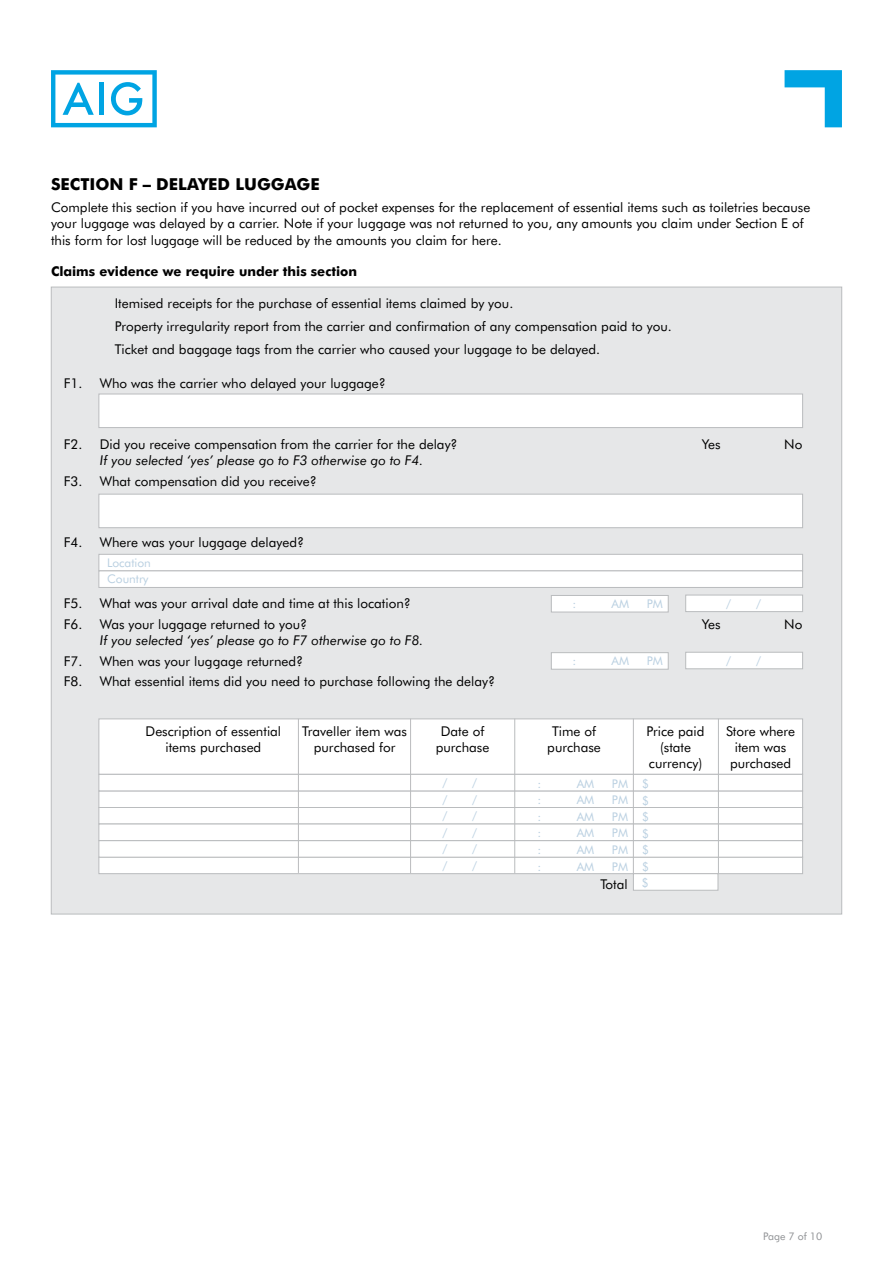
<style>
.page{position:relative;width:893px;height:1263px;background:#fff}
.page>*{position:absolute;margin:0;border:0;box-sizing:border-box;transform-origin:0 0}
.t1{font:700 16.5px "AIG Futura";color:#000}
.t2{font:13.5px/16.2px "AIG Futura";color:#000;text-align:center}
.t3{font:italic 13.5px "AIG Futura";color:#000}
.t4{font:700 13.5px "AIG Futura";color:#000}
.t5{font:12px/16.6px "AIG Futura";color:#bad0e1}
.t6{font:10.5px "AIG Futura";color:#8f9194}
.s1{font-size:12px;color:#bad0e1}
</style>
<div class="page">
<svg style="left:785px;top:70px;width:57px;height:57px"></svg>
<svg style="left:51px;top:70px;width:106px;height:57px"></svg>
<div style="left:51px;top:287px;width:791px;height:627px;background:#e6e7e8;border:1px solid #babcbe"></div>
<div style="left:99px;top:394px;width:704px;height:34px;background:#fff;border:1px solid #babcbe"></div>
<div style="left:99px;top:494px;width:704px;height:34px;background:#fff;border:1px solid #babcbe"></div>
<div style="left:99px;top:554px;width:704px;height:17px;background:#fff;border:1px solid #babcbe"></div>
<div style="left:99px;top:571px;width:704px;height:17px;background:#fff;border:1px solid #babcbe"></div>
<div style="left:99px;top:719px;width:704px;height:55px;background:#fff;border:1px solid #babcbe"></div>
<div style="left:99px;top:857px;width:704px;height:17px;background:#fff;border:1px solid #babcbe"></div>
<div style="left:99px;top:807px;width:704px;height:17px;background:#fff;border:1px solid #babcbe"></div>
<div style="left:99px;top:840px;width:704px;height:17px;background:#fff;border:1px solid #babcbe"></div>
<div style="left:99px;top:791px;width:704px;height:17px;background:#fff;border:1px solid #babcbe"></div>
<div style="left:99px;top:824px;width:704px;height:17px;background:#fff;border:1px solid #babcbe"></div>
<div style="left:99px;top:774px;width:704px;height:17px;background:#fff;border:1px solid #babcbe"></div>
<hr style="left:718px;top:719px;width:1px;height:154px;background:#babcbe">
<hr style="left:633px;top:719px;width:1px;height:154px;background:#babcbe">
<hr style="left:514px;top:719px;width:1px;height:154px;background:#babcbe">
<hr style="left:410px;top:719px;width:1px;height:154px;background:#babcbe">
<hr style="left:298px;top:719px;width:1px;height:154px;background:#babcbe">
<div style="left:633px;top:873px;width:85px;height:17px;background:#fff;border:1px solid #babcbe"></div>
<div style="left:551px;top:595px;width:117px;height:17px;background:#fff;border:1px solid #babcbe"></div>
<div style="left:685px;top:595px;width:118px;height:17px;background:#fff;border:1px solid #babcbe"></div>
<div style="left:551px;top:652px;width:117px;height:17px;background:#fff;border:1px solid #babcbe"></div>
<div style="left:685px;top:652px;width:118px;height:17px;background:#fff;border:1px solid #babcbe"></div>
<p class="t1" style="left:51px;top:174px;width:270px">SECTION F – DELAYED LUGGAGE</p>
<p class="t2" style="left:51px;top:199px;width:761px;text-align:left">Complete this section if you have incurred out of pocket expenses for the replacement of essential items such as toiletries because your luggage was delayed by a carrier. Note if your luggage was not returned to you, any amounts you claim under Section E of this form for lost luggage will be reduced by the amounts you claim for here.</p>
<p class="t4" style="left:51px;top:263px;width:308px">Claims evidence we require under this section</p>
<p class="t2" style="left:115px;top:292px;width:558px;line-height:23px;text-align:left">Itemised receipts for the purchase of essential items claimed by you.<br>Property irregularity report from the carrier and confirmation of any compensation paid to you.<br>Ticket and baggage tags from the carrier who caused your luggage to be delayed.</p>
<p class="t2" style="left:64px;top:375px;width:323px">F1. Who was the carrier who delayed your luggage?</p>
<p class="t2" style="left:64px;top:436px;width:395px">F2. Did you receive compensation from the carrier for the delay?</p>
<p class="t3" style="left:100px;top:452px;width:325px">If you selected ‘yes’ please go to F3 otherwise go to F4.</p>
<p class="t2" style="left:64px;top:473px;width:255px">F3. What compensation did you receive?</p>
<p class="t2" style="left:64px;top:534px;width:242px">F4. Where was your luggage delayed?</p>
<p class="t5" style="left:107px;top:555px;width:45px;line-height:16.2px">Location<br>Country</p>
<p class="t2" style="left:64px;top:593px;width:349px;line-height:20.4px;text-align:left">F5. What was your arrival date and time at this location?<br>F6. Was your luggage returned to you?</p>
<p class="t3" style="left:100px;top:632px;width:325px">If you selected ‘yes’ please go to F7 otherwise go to F8.</p>
<p class="t2" style="left:64px;top:650px;width:433px;line-height:20.4px;text-align:left">F7. When was your luggage returned?<br>F8. What essential items did you need to purchase following the delay?</p>
<p class="t2" style="left:702px;top:436px;width:20px">Yes</p>
<p class="t2" style="left:784px;top:436px;width:20px">No</p>
<p class="t5" style="left:572px;top:595px;width:5px">:</p>
<p class="t5" style="left:612px;top:595px;width:19px">AM</p>
<p class="t5" style="left:647px;top:595px;width:18px">PM</p>
<p class="t5" style="left:726px;top:595px;width:7px">/</p>
<p class="t5" style="left:756px;top:595px;width:7px">/</p>
<p class="t2" style="left:702px;top:616px;width:20px">Yes</p>
<p class="t2" style="left:784px;top:616px;width:20px">No</p>
<p class="t5" style="left:572px;top:653px;width:5px">:</p>
<p class="t5" style="left:612px;top:653px;width:19px">AM</p>
<p class="t5" style="left:647px;top:653px;width:18px">PM</p>
<p class="t5" style="left:726px;top:652px;width:7px">/</p>
<p class="t5" style="left:756px;top:652px;width:7px">/</p>
<p class="t2" style="left:146px;top:723px;width:137px">Description of essential items purchased</p>
<p class="t2" style="left:302px;top:722px;width:106px">Traveller item was purchased for</p>
<p class="t2" style="left:547px;top:722px;width:55px">Time of purchase</p>
<p class="t2" style="left:436px;top:722px;width:55px">Date of purchase</p>
<p class="t2" style="left:647px;top:722px;width:59px">Price paid (state currency)</p>
<p class="t2" style="left:726px;top:722px;width:71px">Store where item was purchased</p>
<p class="t5" style="left:442px;top:774px;width:7px">/</p>
<p class="t5" style="left:472px;top:774px;width:7px">/</p>
<p class="t5" style="left:442px;top:791px;width:7px">/</p>
<p class="t5" style="left:472px;top:791px;width:7px">/</p>
<p class="t5" style="left:442px;top:807px;width:7px">/</p>
<p class="t5" style="left:472px;top:807px;width:7px">/</p>
<p class="t5" style="left:442px;top:824px;width:7px">/</p>
<p class="t5" style="left:472px;top:824px;width:7px">/</p>
<p class="t5" style="left:442px;top:841px;width:7px">/</p>
<p class="t5" style="left:472px;top:841px;width:7px">/</p>
<p class="t5" style="left:442px;top:857px;width:7px">/</p>
<p class="t5" style="left:472px;top:857px;width:7px">/</p>
<p class="t5" style="left:537px;top:775px;width:5px">:</p>
<p class="t5" style="left:577px;top:775px;width:19px">AM</p>
<p class="t5" style="left:612px;top:775px;width:18px">PM</p>
<p class="t5" style="left:537px;top:791px;width:5px">:</p>
<p class="t5" style="left:577px;top:791px;width:19px">AM</p>
<p class="t5" style="left:612px;top:791px;width:18px">PM</p>
<p class="t5" style="left:537px;top:808px;width:5px">:</p>
<p class="t5" style="left:577px;top:808px;width:19px">AM</p>
<p class="t5" style="left:612px;top:808px;width:18px">PM</p>
<p class="t5" style="left:537px;top:825px;width:5px">:</p>
<p class="t5" style="left:577px;top:825px;width:19px">AM</p>
<p class="t5" style="left:612px;top:825px;width:18px">PM</p>
<p class="t5" style="left:537px;top:841px;width:5px">:</p>
<p class="t5" style="left:577px;top:841px;width:19px">AM</p>
<p class="t5" style="left:612px;top:841px;width:18px">PM</p>
<p class="t5" style="left:537px;top:858px;width:5px">:</p>
<p class="t5" style="left:577px;top:858px;width:19px">AM</p>
<p class="t5" style="left:612px;top:858px;width:18px">PM</p>
<p class="t5" style="left:642px;top:775px;width:9px;text-align:justify">$ $ $ $ $ $</p>
<p class="t2" style="left:600px;top:876px;width:50px">Total <span class="s1">$</span></p>
<p class="t6" style="left:763px;top:1229px;width:60px">Page 7 of 10</p>
</div>
